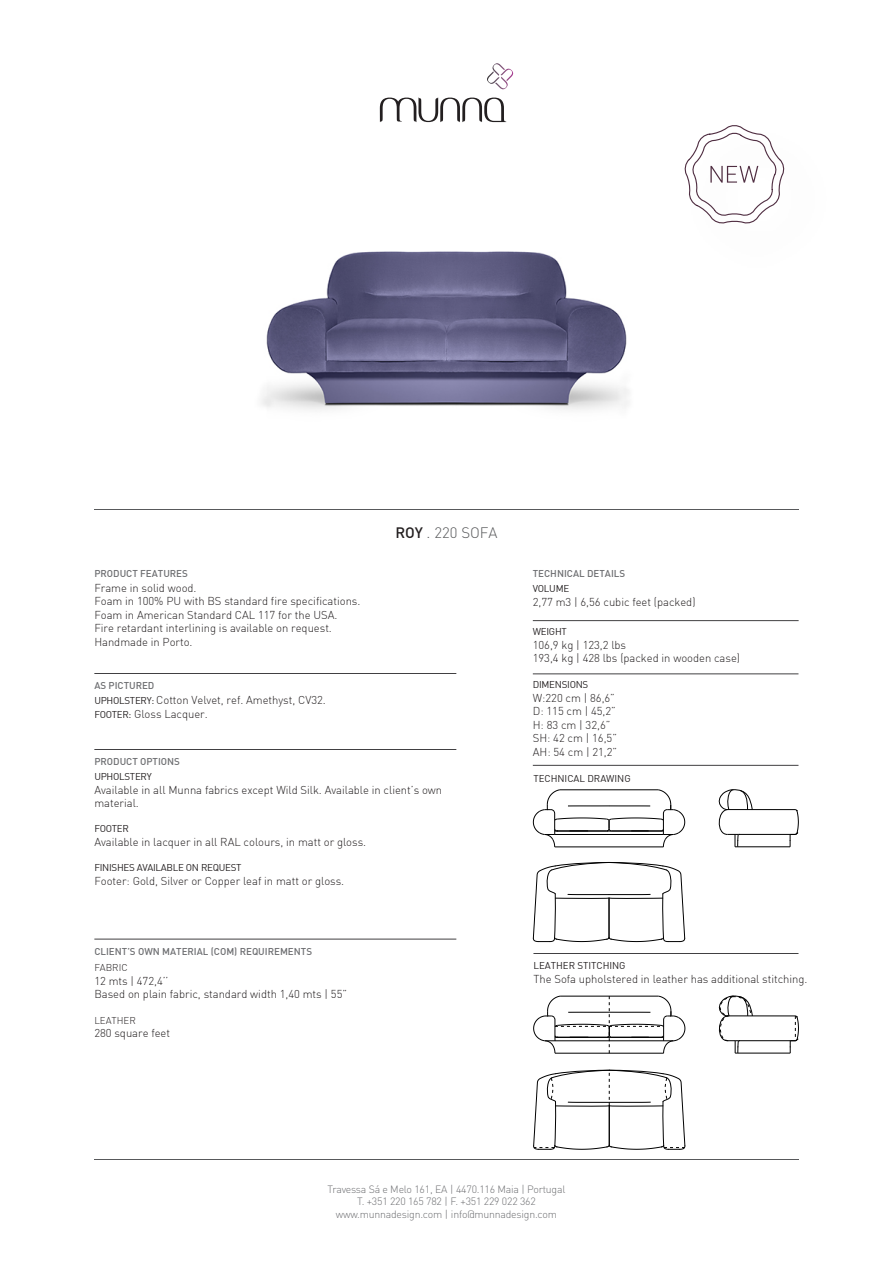
<style>
.page{position:relative;width:893px;height:1263px;background:#fff}
.page>*{position:absolute;margin:0;border:0;box-sizing:border-box;transform-origin:0 0}
.t1{font:300 15px "DIN";color:#58595b}
.t2{font:11.25px/13.5px "DIN Light";letter-spacing:-.005em;color:#231f20}
.t3{font:300 10.5px/12.6px "DIN";letter-spacing:-.02em;color:#6d6e71;text-align:center}
.t4{font:9.75px "DIN Medium";color:#6d6e71}
.t5{font:9.75px "DIN";letter-spacing:-.03em;color:#231f20}
.t6{font:9.75px "DIN";letter-spacing:-.005em;color:#231f20}
.t7{font:9.75px "DIN Light";letter-spacing:-.005em;color:#231f20}
.s1{font-family:"DIN";font-size:9.75px}
.s2{font-weight:500;color:#231f20}
</style>
<div class="page">
<img style="left:261px;top:73px;width:368px;height:337px">
<hr style="left:533px;top:620px;width:265px;height:1px;background:#414042">
<hr style="left:94px;top:673px;width:362px;height:1px;background:#414042">
<hr style="left:94px;top:749px;width:362px;height:1px;background:#414042">
<hr style="left:94px;top:939px;width:362px;height:1px;background:#414042">
<hr style="left:533px;top:674px;width:265px;height:1px;background:#414042">
<hr style="left:94px;top:509px;width:704px;height:1px;background:#58595b">
<hr style="left:94px;top:1159px;width:704px;height:1px;background:#58595b">
<svg style="left:380px;top:98px;width:126px;height:24px"></svg>
<svg style="left:487px;top:63px;width:26px;height:26px"></svg>
<hr style="left:533px;top:953px;width:265px;height:1px;background:#414042">
<hr style="left:533px;top:765px;width:265px;height:1px;background:#414042">
<hr style="left:738px;top:847px;width:52px;height:1px;background:#000">
<hr style="left:738px;top:834px;width:52px;height:1px;background:#000">
<svg style="left:790px;top:809px;width:9px;height:38px"></svg>
<svg style="left:718px;top:789px;width:35px;height:59px"></svg>
<hr style="left:728px;top:809px;width:67px;height:1px;background:#000">
<hr style="left:555px;top:847px;width:108px;height:1px;background:#000">
<svg style="left:533px;top:789px;width:152px;height:58px"></svg>
<hr style="left:560px;top:790px;width:98px;height:1px;background:#000">
<svg style="left:533px;top:862px;width:152px;height:80px"></svg>
<hr style="left:738px;top:1053px;width:52px;height:1px;background:#000">
<hr style="left:738px;top:1040px;width:52px;height:1px;background:#000">
<hr style="left:728px;top:1016px;width:67px;height:1px;background:#000">
<svg style="left:533px;top:996px;width:152px;height:58px"></svg>
<hr style="left:560px;top:996px;width:98px;height:1px;background:#000">
<svg style="left:533px;top:1070px;width:152px;height:80px"></svg>
<svg style="left:718px;top:996px;width:35px;height:58px"></svg>
<svg style="left:790px;top:1016px;width:9px;height:37px"></svg>
<svg style="left:684px;top:125px;width:101px;height:99px"></svg>
<p class="t4" style="left:94px;top:567px;width:95px">PRODUCT FEATURES</p>
<p class="t2" style="left:94px;top:581px;width:268px">Frame in solid wood.<br>Foam in 100% PU with BS standard fire specifications.<br>Foam in American Standard CAL 117 for the USA.<br>Fire retardant interlining is available on request.<br>Handmade in Porto.</p>
<p class="t4" style="left:94px;top:680px;width:62px">AS PICTURED</p>
<p class="t2" style="left:94px;top:693px;width:233px"><span class="s1">UPHOLSTERY:</span> Cotton Velvet, ref. Amethyst, CV32.<br><span class="s1">FOOTER:</span> Gloss Lacquer.</p>
<p class="t4" style="left:94px;top:756px;width:87px">PRODUCT OPTIONS</p>
<h1 class="t1" style="left:395px;top:523px;width:104px"><span class="s2">ROY</span> . 220 SOFA</h1>
<p class="t5" style="left:94px;top:771px;width:59px">UPHOLSTERY</p>
<p class="t2" style="left:94px;top:783px;width:349px">Available in all Munna fabrics except Wild Silk. Available in client’s own material.</p>
<p class="t5" style="left:94px;top:823px;width:36px">FOOTER</p>
<p class="t2" style="left:94px;top:835px;width:273px">Available in lacquer in all RAL colours, in matt or gloss.</p>
<p class="t5" style="left:94px;top:862px;width:149px">FINISHES AVAILABLE ON REQUEST</p>
<p class="t2" style="left:94px;top:874px;width:251px">Footer: Gold, Silver or Copper leaf in matt or gloss.</p>
<p class="t4" style="left:94px;top:945px;width:219px">CLIENT’S OWN MATERIAL (COM) REQUIREMENTS</p>
<p class="t7" style="left:94px;top:962px;width:35px">FABRIC</p>
<p class="t2" style="left:94px;top:974px;width:254px">12 mts | 472,4’’<br>Based on plain fabric, standard width 1,40 mts | 55”</p>
<p class="t7" style="left:94px;top:1014px;width:43px">LEATHER</p>
<p class="t2" style="left:94px;top:1026px;width:77px">280 square feet</p>
<p class="t4" style="left:533px;top:567px;width:94px">TECHNICAL DETAILS</p>
<p class="t5" style="left:533px;top:582px;width:38px">VOLUME</p>
<p class="t2" style="left:533px;top:595px;width:164px">2,77 m3 | 6,56 cubic feet (packed)</p>
<p class="t5" style="left:533px;top:625px;width:36px">WEIGHT</p>
<p class="t2" style="left:533px;top:638px;width:209px">106,9 kg | 123,2 lbs<br>193,4 kg | 428 lbs (packed in wooden case)</p>
<p class="t5" style="left:533px;top:679px;width:57px">DIMENSIONS</p>
<p class="t2" style="left:533px;top:691px;width:86px">W:220 cm | 86,6”<br>D: 115 cm | 45,2”<br>H: 83 cm | 32,6”<br>SH: 42 cm | 16,5”<br>AH: 54 cm | 21,2”</p>
<p class="t6" style="left:533px;top:772px;width:99px">TECHNICAL DRAWING</p>
<p class="t6" style="left:533px;top:960px;width:94px">LEATHER STITCHING</p>
<p class="t2" style="left:533px;top:972px;width:276px">The Sofa upholstered in leather has additional stitching.</p>
<p class="t3" style="left:328px;top:1182px;width:239px">Travessa Sá e Melo 161, EA | 4470.116 Maia | Portugal<br>T. +351 220 165 782 | F. +351 229 022 362 www.munnadesign.com | info@munnadesign.com</p>
</div>
